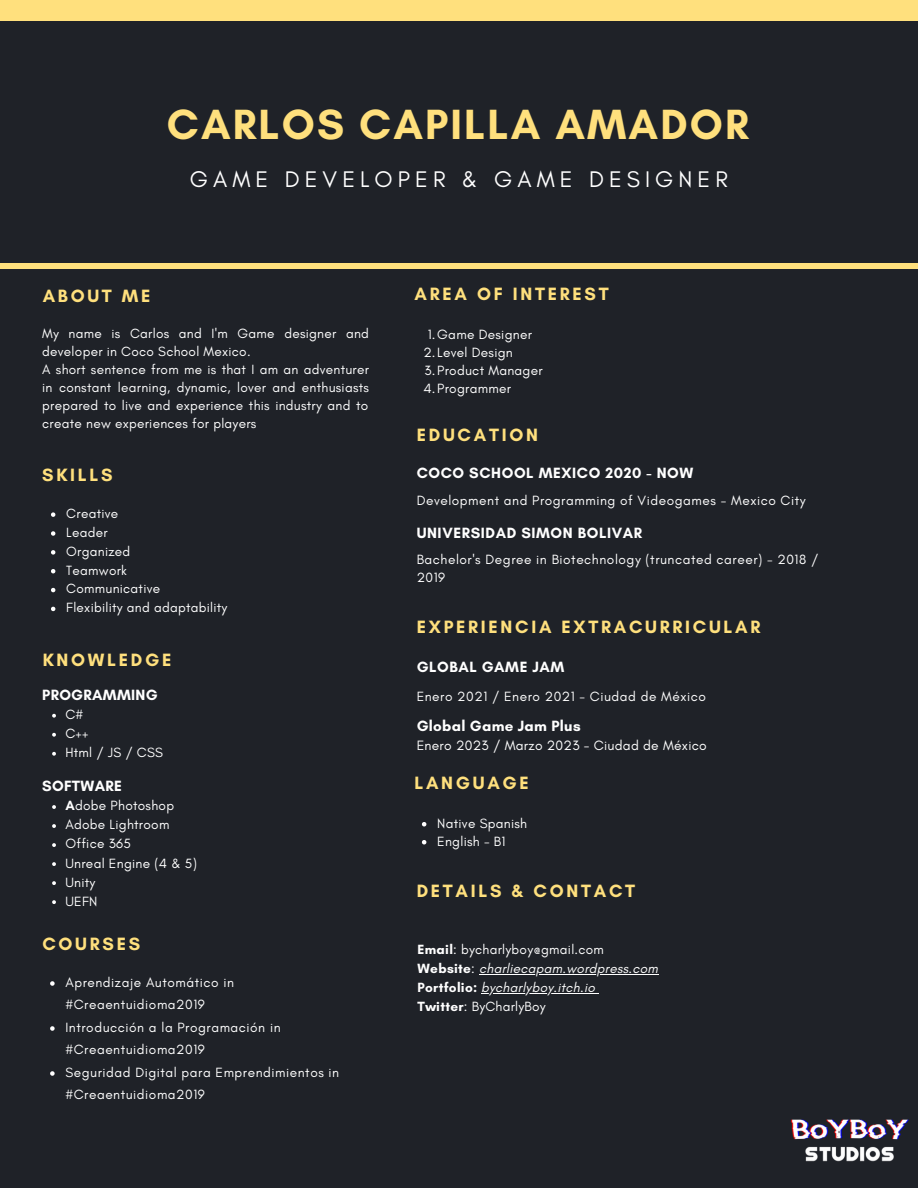
<style>
.page{position:relative;width:918px;height:1188px;background:#1f2228}
.page>*{position:absolute;margin:0;border:0;box-sizing:border-box;transform-origin:0 0}
.t1{font:700 43.05px "Glacial Indifference";letter-spacing:.05em;color:#ffe07d}
.t2{font:23.1px "Glacial Indifference";letter-spacing:.22em;color:#fff}
.t3{font:700 18.15px "Glacial Indifference";letter-spacing:.15em;color:#ffe07d}
.t4{font:700 15.15px "Glacial Indifference";letter-spacing:.04em;color:#fff}
.t5{font:700 15.15px "Glacial Indifference";letter-spacing:.02em;color:#fff}
.t6{font:13.8px "Glacial Indifference";letter-spacing:.02em;color:#fff}
.t7{font:13.65px/18px "Glacial Indifference";letter-spacing:.02em;color:#fff}
.t8{font:13.65px/22.5px "Glacial Indifference";letter-spacing:.04em;color:#fff}
.t9{font:italic 13.65px "Glacial Indifference";letter-spacing:.02em;color:#fff}
.s1{font-weight:700}
.s2{font-weight:700;font-style:normal}
.s3{font-style:normal}
</style>
<div class="page">
<div style="left:0;top:263px;width:918px;height:5px;background:#ffe07d"></div>
<div style="left:0;top:0;width:918px;height:21px;background:#ffe07d"></div>
<img style="left:790px;top:1119px;width:119px;height:43px">
<svg style="left:51px;top:512px;width:4px;height:5px"></svg>
<svg style="left:51px;top:531px;width:4px;height:5px"></svg>
<svg style="left:51px;top:550px;width:4px;height:5px"></svg>
<svg style="left:51px;top:569px;width:4px;height:4px"></svg>
<svg style="left:51px;top:588px;width:4px;height:4px"></svg>
<svg style="left:51px;top:607px;width:4px;height:4px"></svg>
<hr style="left:479px;top:974px;width:179px;height:1px;background:#fff">
<hr style="left:481px;top:993px;width:114px;height:1px;background:#fff">
<svg style="left:52px;top:714px;width:4px;height:4px"></svg>
<svg style="left:52px;top:733px;width:4px;height:4px"></svg>
<svg style="left:52px;top:752px;width:4px;height:4px"></svg>
<svg style="left:52px;top:805px;width:4px;height:4px"></svg>
<svg style="left:52px;top:824px;width:4px;height:4px"></svg>
<svg style="left:52px;top:843px;width:4px;height:4px"></svg>
<svg style="left:52px;top:862px;width:4px;height:4px"></svg>
<svg style="left:52px;top:881px;width:4px;height:4px"></svg>
<svg style="left:52px;top:900px;width:4px;height:4px"></svg>
<svg style="left:422px;top:822px;width:4px;height:4px"></svg>
<svg style="left:422px;top:840px;width:4px;height:4px"></svg>
<svg style="left:50px;top:981px;width:5px;height:5px"></svg>
<svg style="left:50px;top:1026px;width:5px;height:5px"></svg>
<svg style="left:50px;top:1071px;width:5px;height:5px"></svg>
<p class="t1" style="left:167px;top:99px;width:584px">CARLOS CAPILLA AMADOR</p>
<p class="t2" style="left:190px;top:165px;width:540px">GAME DEVELOPER &amp; GAME DESIGNER</p>
<p class="t3" style="left:43px;top:284px;width:109px">ABOUT ME</p>
<p class="t7" style="left:42px;top:324px;width:328px">My name is Carlos and I'm Game designer and developer in Coco School Mexico.</p>
<p class="t7" style="left:42px;top:360px;width:328px;text-align:justify">A short sentence from me is that I am an adventurer in constant learning, dynamic, lover and enthusiasts prepared to live and experience this industry and to create new experiences for players</p>
<p class="t3" style="left:42px;top:464px;width:72px">SKILLS</p>
<p class="t7" style="left:66px;top:504px;width:53px">Creative</p>
<p class="t7" style="left:66px;top:523px;width:43px">Leader</p>
<p class="t7" style="left:66px;top:542px;width:66px">Organized</p>
<p class="t7" style="left:66px;top:561px;width:62px">Teamwork</p>
<p class="t7" style="left:66px;top:580px;width:95px">Communicative</p>
<p class="t7" style="left:66px;top:598px;width:163px">Flexibility and adaptability</p>
<p class="t3" style="left:43px;top:649px;width:130px">KNOWLEDGE</p>
<p class="t5" style="left:42px;top:686px;width:117px">PROGRAMMING</p>
<p class="t7" style="left:65px;top:705px;width:19px">C#</p>
<p class="t7" style="left:65px;top:724px;width:25px">C++</p>
<p class="t7" style="left:65px;top:743px;width:99px">Html / JS / CSS</p>
<p class="t3" style="left:415px;top:283px;width:196px">AREA OF INTEREST</p>
<p class="t7" style="left:428px;top:325px;width:106px">1.Game Designer</p>
<p class="t7" style="left:423px;top:343px;width:91px">2.Level Design</p>
<p class="t7" style="left:425px;top:361px;width:120px">3.Product Manager</p>
<p class="t7" style="left:423px;top:379px;width:89px">4.Programmer</p>
<p class="t3" style="left:417px;top:424px;width:123px">EDUCATION</p>
<p class="t4" style="left:417px;top:464px;width:278px">COCO SCHOOL MEXICO 2020 - NOW</p>
<p class="t8" style="left:417px;top:489px;width:390px">Development and Programming of Videogames - Mexico City</p>
<p class="t4" style="left:417px;top:523px;width:227px">UNIVERSIDAD SIMON BOLIVAR</p>
<p class="t8" style="left:417px;top:551px;width:403px;line-height:18px">Bachelor's Degree in Biotechnology (truncated career) - 2018 /<br>2019</p>
<p class="t3" style="left:417px;top:616px;width:345px">EXPERIENCIA EXTRACURRICULAR</p>
<p class="t4" style="left:417px;top:657px;width:149px">GLOBAL GAME JAM</p>
<p class="t8" style="left:417px;top:685px;width:291px">Enero 2021 / Enero 2021 - Ciudad de México</p>
<p class="t5" style="left:417px;top:717px;width:165px">Global Game Jam Plus</p>
<p class="t6" style="left:417px;top:737px;width:292px">Enero 2023 / Marzo 2023 - Ciudad de México</p>
<p class="t5" style="left:42px;top:777px;width:81px">SOFTWARE</p>
<p class="t3" style="left:414px;top:771px;width:116px">LANGUAGE</p>
<p class="t7" style="left:437px;top:814px;width:91px">Native Spanish</p>
<p class="t7" style="left:437px;top:832px;width:70px">English - B1</p>
<p class="t7" style="left:65px;top:797px;width:110px"><span class="s1">A</span>dobe Photoshop</p>
<p class="t7" style="left:65px;top:816px;width:106px">Adobe Lightroom</p>
<p class="t7" style="left:65px;top:835px;width:67px">Office 365</p>
<p class="t7" style="left:65px;top:854px;width:133px">Unreal Engine (4 &amp; 5)</p>
<p class="t7" style="left:65px;top:873px;width:31px">Unity</p>
<p class="t7" style="left:65px;top:892px;width:33px">UEFN</p>
<p class="t3" style="left:417px;top:880px;width:220px">DETAILS &amp; CONTACT</p>
<p class="t3" style="left:42px;top:933px;width:99px">COURSES</p>
<p class="t8" style="left:65px;top:971px;width:170px">Aprendizaje Automático in #Creaentuidioma2019</p>
<p class="t8" style="left:65px;top:1016px;width:217px">Introducción a la Programación in #Creaentuidioma2019</p>
<p class="t8" style="left:65px;top:1061px;width:275px">Seguridad Digital para Emprendimientos in #Creaentuidioma2019</p>
<p class="t7" style="left:418px;top:940px;width:188px"><span class="s1">Email</span>: bycharlyboy@gmail.com</p>
<p class="t9" style="left:418px;top:960px;width:242px"><span class="s2">Website</span><span class="s3">:</span> charliecapam.wordpress.com</p>
<p class="t9" style="left:418px;top:979px;width:179px"><span class="s2">Portfolio:</span> bycharlyboy.itch.io</p>
<p class="t7" style="left:418px;top:997px;width:130px"><span class="s1">Twitter</span>: ByCharlyBoy</p>
</div>
